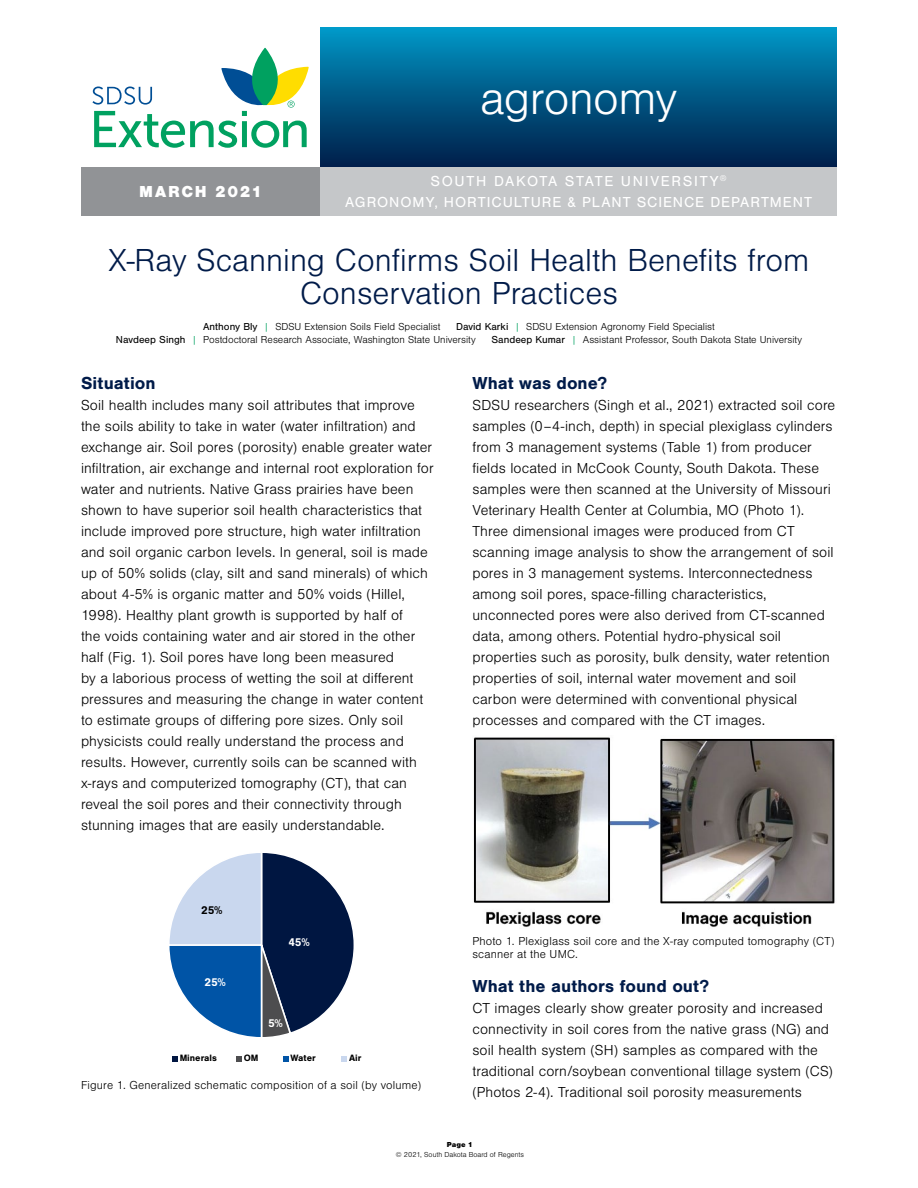
<style>
.page{position:relative;width:918px;height:1188px;background:#fff}
.page>*{position:absolute;margin:0;border:0;box-sizing:border-box;transform-origin:0 0}
.t1{font:300 48px "Nimbus San";letter-spacing:-.01em;color:#fff}
.H1-Title{font:300 33px/33px "Nimbus San";color:#001b49;text-align:center}
.H2-Heading{font:700 18px "Nimbus San";color:#001b49}
.t2{font:900 16.5px "Nimbus San";letter-spacing:.105em;color:#fff}
.P-BodyCopy{font:300 15px/21px "Nimbus San";letter-spacing:.005em;color:#000}
.t3{font:15px/21px "Nimbus San";letter-spacing:.065em;color:#fff;text-align:center}
.P-PhotoCaption{font:300 12px/13.2px "Nimbus San";letter-spacing:.015em;color:#000}
.t4{font:700 11.7px "Nimbus San";color:#fff}
.t5{font:700 11.7px "Nimbus San";color:#000}
.P-Author-Line2{font:300 10.5px "Nimbus San";color:#000}
.P-Author-Line1{font:300 10.5px "Nimbus San";color:#000}
.t6{font:700 9.6px "Nimbus San";color:#000}
.t7{font:300 7.5px "Nimbus San";color:#000}
.t8{font:900 7.5px "Nimbus San";color:#000}
.s1{font-weight:400}
.s2{color:#00a160}
</style>
<div class="page">
<svg style="left:92px;top:48px;width:217px;height:100px"></svg>
<div style="left:320px;top:27px;width:517px;height:141px;background:linear-gradient(to bottom,#0097c6,#001b46)"></div>
<div style="left:81px;top:167px;width:239px;height:49px;background:#919396"></div>
<div style="left:320px;top:167px;width:517px;height:49px;background:#c5c7c9"></div>
<svg style="left:169px;top:853px;width:185px;height:184px"></svg>
<svg style="left:172px;top:1056px;width:5px;height:5px"></svg>
<svg style="left:236px;top:1056px;width:5px;height:5px"></svg>
<svg style="left:283px;top:1056px;width:5px;height:5px"></svg>
<svg style="left:342px;top:1056px;width:5px;height:5px"></svg>
<img style="left:473px;top:737px;width:362px;height:190px">
<h1 class="t1" style="left:480px;top:73px;width:199px">agronomy</h1>
<p class="t2" style="left:139px;top:182px;width:124px">MARCH 2021</p>
<p class="t3" style="left:345px;top:171px;width:468px">SOUTH DAKOTA STATE UNIVERSITY<sup>®<br></sup>AGRONOMY, HORTICULTURE &amp; PLANT SCIENCE DEPARTMENT</p>
<h1 class="H1-Title" style="left:109px;top:244px;width:702px">X-Ray Scanning Confirms Soil Health Benefits from<br>Conservation Practices</h1>
<p class="P-Author-Line1" style="left:203px;top:321px;width:239px"><span class="s1">Anthony Bly</span> <span class="s2">|</span> SDSU Extension Soils Field Specialist</p>
<p class="P-Author-Line1" style="left:456px;top:321px;width:260px"><span class="s1">David Karki</span> <span class="s2">|</span> SDSU Extension Agronomy Field Specialist</p>
<p class="P-Author-Line2" style="left:116px;top:335px;width:361px"><span class="s1">Navdeep Singh</span> <span class="s2">|</span> Postdoctoral Research Associate, Washington State University</p>
<p class="P-Author-Line2" style="left:492px;top:335px;width:312px"><span class="s1">Sandeep Kumar</span> <span class="s2">|</span> Assistant Professor, South Dakota State University</p>
<h2 class="H2-Heading" style="left:81px;top:373px;width:76px">Situation</h2>
<p class="P-BodyCopy" style="left:81px;top:395px;width:354px">Soil health includes many soil attributes that improve the soils ability to take in water (water infiltration) and exchange air. Soil pores (porosity) enable greater water infiltration, air exchange and internal root exploration for water and nutrients. Native Grass prairies have been shown to have superior soil health characteristics that include improved pore structure, high water infiltration and soil organic carbon levels. In general, soil is made up of 50% solids (clay, silt and sand minerals) of which about 4-5% is organic matter and 50% voids (Hillel, 1998). Healthy plant growth is supported by half of<br>the voids containing water and air stored in the other half (Fig. 1). Soil pores have long been measured<br>by a laborious process of wetting the soil at different pressures and measuring the change in water content to estimate groups of differing pore sizes. Only soil physicists could really understand the process and results. However, currently soils can be scanned with x-rays and computerized tomography (CT), that can reveal the soil pores and their connectivity through stunning images that are easily understandable.</p>
<h2 class="H2-Heading" style="left:472px;top:373px;width:136px">What was done?</h2>
<p class="P-BodyCopy" style="left:472px;top:395px;width:364px">SDSU researchers (Singh et al., 2021) extracted soil core samples (0–4-inch, depth) in special plexiglass cylinders from 3 management systems (Table 1) from producer fields located in McCook County, South Dakota. These samples were then scanned at the University of Missouri Veterinary Health Center at Columbia, MO (Photo 1).<br>Three dimensional images were produced from CT scanning image analysis to show the arrangement of soil pores in 3 management systems. Interconnectedness among soil pores, space-filling characteristics, unconnected pores were also derived from CT-scanned data, among others. Potential hydro-physical soil properties such as porosity, bulk density, water retention properties of soil, internal water movement and soil carbon were determined with conventional physical processes and compared with the CT images.</p>
<p class="t5" style="left:201px;top:903px;width:23px">25%</p>
<p class="t4" style="left:204px;top:975px;width:23px">25%</p>
<p class="t4" style="left:288px;top:936px;width:23px">45%</p>
<p class="t4" style="left:268px;top:1016px;width:16px">5%</p>
<p class="t6" style="left:180px;top:1052px;width:39px">Minerals</p>
<p class="t6" style="left:244px;top:1052px;width:16px">OM</p>
<p class="t6" style="left:290px;top:1052px;width:27px">Water</p>
<p class="t6" style="left:349px;top:1052px;width:14px">Air</p>
<p class="P-PhotoCaption" style="left:81px;top:1079px;width:342px">Figure 1. Generalized schematic composition of a soil (by volume)</p>
<p class="P-PhotoCaption" style="left:472px;top:934px;width:364px">Photo 1. Plexiglass soil core and the X-ray computed tomography (CT) scanner at the UMC.</p>
<h2 class="H2-Heading" style="left:472px;top:976px;width:238px">What the authors found out?</h2>
<p class="P-BodyCopy" style="left:472px;top:998px;width:362px">CT images clearly show greater porosity and increased connectivity in soil cores from the native grass (NG) and soil health system (SH) samples as compared with the traditional corn/soybean conventional tillage system (CS) (Photos 2-4). Traditional soil porosity measurements</p>
<p class="t8" style="left:447px;top:1140px;width:27px">Page 1</p>
<p class="t7" style="left:396px;top:1151px;width:130px">© 2021, South Dakota Board of Regents</p>
</div>
